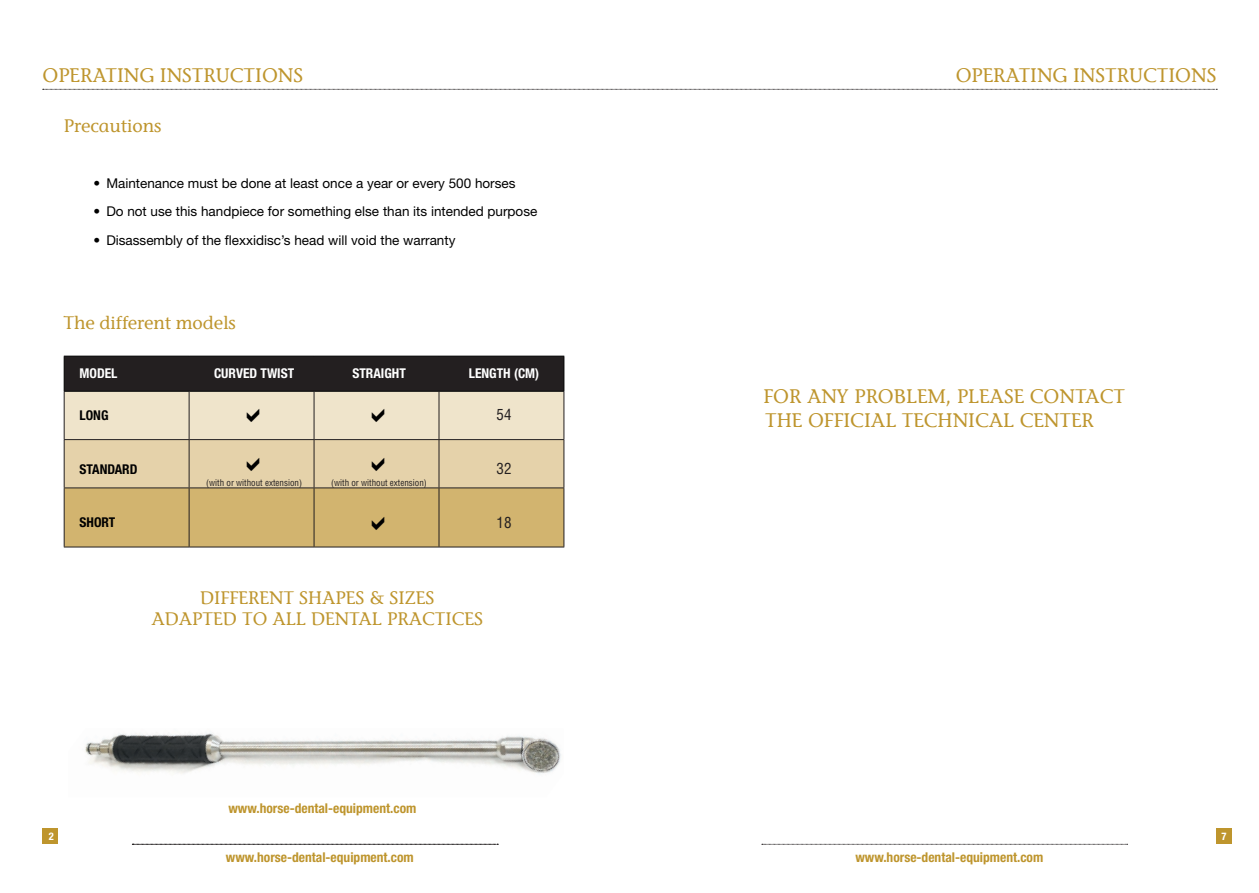
<style>
.page{position:relative;width:1259px;height:893px;background:#fff}
.page>*{position:absolute;margin:0;border:0;box-sizing:border-box;transform-origin:0 0}
.t1{font:19.5px/23.4px "Stone Informal LT";color:#be952d}
.t2{font:18px/21px "Stone Informal LT";color:#be952d;text-align:center}
.t3{font:500 18px "Stone Inf ITC";color:#be952d}
.t4{font:condensed 15px "Helvetica LT Std";color:#231f20}
.t5{font:13.5px "Helvetica Neue LT Std";color:#000}
.t6{font:700 condensed 13.5px "Helvetica Neue LT Std";color:#be952d}
.t7{font:700 condensed 13.5px "Helvetica Neue LT Std";color:#fff}
.t8{font:700 condensed 13.5px "Helvetica Neue LT Std";color:#000}
.t9{font:700 condensed 10.5px "Helvetica Neue LT Std";color:#fff}
.t10{font:condensed 9px "Helvetica LT Std";color:#231f20}
</style>
<div class="page">
<svg style="left:762px;top:844px;width:365px;height:1px"></svg>
<svg style="left:43px;top:89px;width:1174px;height:1px"></svg>
<div style="left:43px;top:829px;width:15px;height:15px;background:#be952d"></div>
<hr style="left:64px;top:547px;width:125px;height:1px;background:#231f20">
<hr style="left:189px;top:547px;width:125px;height:1px;background:#231f20">
<hr style="left:314px;top:547px;width:125px;height:1px;background:#231f20">
<hr style="left:439px;top:547px;width:125px;height:1px;background:#231f20">
<svg style="left:132px;top:844px;width:366px;height:1px"></svg>
<img style="left:85px;top:733px;width:476px;height:41px">
<div style="left:1216px;top:829px;width:15px;height:15px;background:#be952d"></div>
<svg style="left:64px;top:356px;width:500px;height:191px;background:#b9a783"></svg>
<h1 class="t1" style="left:43px;top:64px;width:262px">OPERATING INSTRUCTIONS</h1>
<h1 class="t1" style="left:955px;top:64px;width:262px">OPERATING INSTRUCTIONS</h1>
<h2 class="t3" style="left:64px;top:115px;width:99px">Precautions</h2>
<p class="t5" style="left:94px;top:175px;width:423px">• Maintenance must be done at least once a year or every 500 horses</p>
<p class="t5" style="left:94px;top:203px;width:445px">• Do not use this handpiece for something else than its intended purpose</p>
<p class="t5" style="left:94px;top:232px;width:363px">• Disassembly of the flexxidisc’s head will void the warranty</p>
<h2 class="t3" style="left:64px;top:312px;width:174px">The different models</h2>
<p class="t7" style="left:79px;top:365px;width:39px">MODEL</p>
<p class="t7" style="left:214px;top:365px;width:82px">CURVED TWIST</p>
<p class="t7" style="left:352px;top:365px;width:55px">STRAIGHT</p>
<p class="t7" style="left:469px;top:365px;width:72px">LENGTH (CM)</p>
<p class="t8" style="left:79px;top:407px;width:31px">LONG</p>
<p class="t4" style="left:496px;top:406px;width:16px">54</p>
<p class="t8" style="left:79px;top:461px;width:60px">STANDARD</p>
<p class="t10" style="left:206px;top:477px;width:97px">(with or without extension)</p>
<p class="t10" style="left:331px;top:477px;width:97px">(with or without extension)</p>
<p class="t4" style="left:496px;top:459px;width:16px">32</p>
<p class="t8" style="left:79px;top:514px;width:37px">SHORT</p>
<p class="t4" style="left:496px;top:513px;width:16px">18</p>
<h2 class="t2" style="left:151px;top:587px;width:333px">DIFFERENT SHAPES &amp; SIZES<br>ADAPTED TO ALL DENTAL PRACTICES</h2>
<h1 class="t1" style="left:763px;top:385px;width:363px">FOR ANY PROBLEM, PLEASE CONTACT<br>THE OFFICIAL TECHNICAL CENTER</h1>
<p class="t9" style="left:49px;top:830px;width:7px">2</p>
<p class="t6" style="left:228px;top:800px;width:189px">www.horse-dental-equipment.com</p>
<p class="t6" style="left:226px;top:849px;width:189px">www.horse-dental-equipment.com</p>
<p class="t6" style="left:855px;top:849px;width:189px">www.horse-dental-equipment.com</p>
<p class="t9" style="left:1221px;top:830px;width:7px">7</p>
</div>
